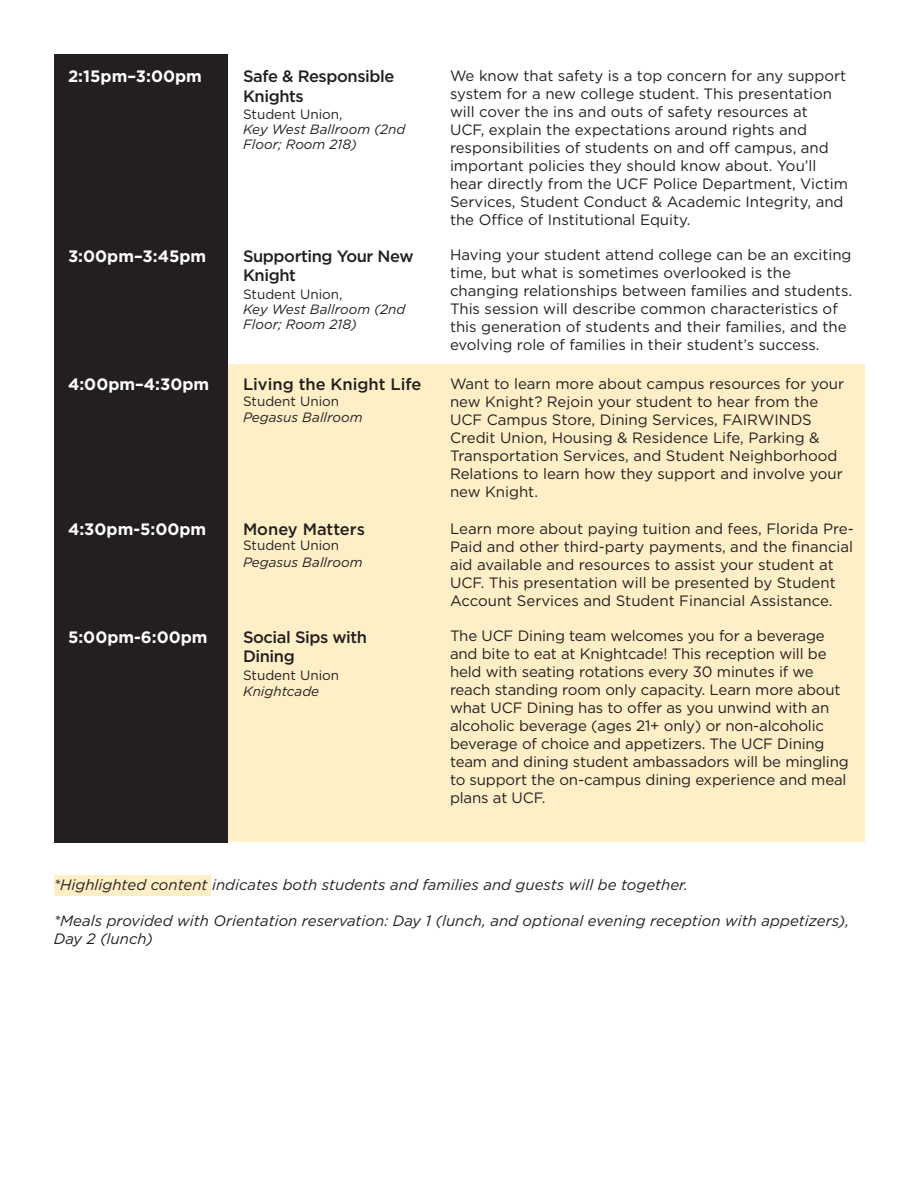
<style>
.page{position:relative;width:918px;height:1188px;background:#fff}
.page>*{position:absolute;margin:0;border:0;box-sizing:border-box;transform-origin:0 0}
.t1{font:500 16.5px/19.8px "Gotham";letter-spacing:-.025em;color:#231f20}
.t2{font:700 16.5px "Gotham";color:#fff}
.t3{font:500 16.5px "Gotham";color:#231f20}
.description{font:15px/18px "Gotham";color:#231f20}
.description-2{font:italic 15px/18px "Gotham";color:#231f20}
.t4{font:italic 13.5px/15px "Gotham";color:#231f20}
.t5{font:13.5px "Gotham";color:#231f20}
</style>
<div class="page">
<div style="left:227px;top:364px;width:637px;height:478px;background:#feefc6"></div>
<div style="left:54px;top:54px;width:174px;height:788px;background:#231f20"></div>
<div style="left:54px;top:875px;width:156px;height:21px;background:#feefc6"></div>
<p class="t2" style="left:68px;top:66px;width:135px">2:15pm–3:00pm</p>
<p class="t1" style="left:243px;top:66px;width:153px">Safe &amp; Responsible<br>Knights</p>
<p class="description" style="left:450px;top:66px;width:400px">We know that safety is a top concern for any support system for a new college student. This presentation will cover the ins and outs of safety resources at<br>UCF, explain the expectations around rights and responsibilities of students on and off campus, and important policies they should know about. You’ll hear directly from the UCF Police Department, Victim Services, Student Conduct &amp; Academic Integrity, and the Office of Institutional Equity.</p>
<p class="t5" style="left:243px;top:106px;width:101px">Student Union,</p>
<p class="t4" style="left:243px;top:122px;width:164px">Key West Ballroom (2nd<br>Floor; Room 218)</p>
<p class="t2" style="left:68px;top:245px;width:140px">3:00pm–3:45pm</p>
<p class="t1" style="left:243px;top:246px;width:172px">Supporting Your New<br>Knight</p>
<p class="description" style="left:450px;top:246px;width:404px">Having your student attend college can be an exciting time, but what is sometimes overlooked is the changing relationships between families and students.<br>This session will describe common characteristics of this generation of students and their families, and the evolving role of families in their student’s success.</p>
<p class="t5" style="left:243px;top:285px;width:101px">Student Union,</p>
<p class="t4" style="left:243px;top:301px;width:164px">Key West Ballroom (2nd<br>Floor; Room 218)</p>
<p class="t2" style="left:68px;top:373px;width:143px">4:00pm–4:30pm</p>
<p class="t3" style="left:243px;top:374px;width:180px">Living the Knight Life</p>
<p class="description" style="left:450px;top:374px;width:396px">Want to learn more about campus resources for your new Knight? Rejoin your student to hear from the UCF Campus Store, Dining Services, FAIRWINDS Credit Union, Housing &amp; Residence Life, Parking &amp; Transportation Services, and Student Neighborhood Relations to learn how they support and involve your new Knight.</p>
<p class="t5" style="left:243px;top:392px;width:98px">Student Union</p>
<p class="t4" style="left:243px;top:410px;width:121px">Pegasus Ballroom</p>
<p class="t2" style="left:68px;top:518px;width:140px">4:30pm-5:00pm</p>
<p class="t3" style="left:243px;top:518px;width:124px">Money Matters</p>
<p class="description" style="left:450px;top:519px;width:405px">Learn more about paying tuition and fees, Florida Pre-Paid and other third-party payments, and the financial aid available and resources to assist your student at UCF. This presentation will be presented by Student Account Services and Student Financial Assistance.</p>
<p class="t5" style="left:243px;top:537px;width:98px">Student Union</p>
<p class="t4" style="left:243px;top:554px;width:121px">Pegasus Ballroom</p>
<p class="t2" style="left:68px;top:626px;width:141px">5:00pm-6:00pm</p>
<p class="t1" style="left:243px;top:627px;width:126px">Social Sips with</p>
<p class="t1" style="left:243px;top:646px;width:53px">Dining</p>
<p class="t5" style="left:243px;top:666px;width:98px">Student Union</p>
<p class="t4" style="left:243px;top:684px;width:78px">Knightcade</p>
<p class="description" style="left:450px;top:627px;width:400px">The UCF Dining team welcomes you for a beverage and bite to eat at Knightcade! This reception will be held with seating rotations every 30 minutes if we reach standing room only capacity. Learn more about what UCF Dining has to offer as you unwind with an alcoholic beverage (ages 21+ only) or non-alcoholic beverage of choice and appetizers. The UCF Dining team and dining student ambassadors will be mingling to support the on-campus dining experience and meal plans at UCF.</p>
<p class="description-2" style="left:54px;top:876px;width:636px">*Highlighted content indicates both students and families and guests will be together.</p>
<p class="description-2" style="left:54px;top:912px;width:797px">*Meals provided with Orientation reservation: Day 1 (lunch, and optional evening reception with appetizers),<br>Day 2 (lunch)</p>
</div>
